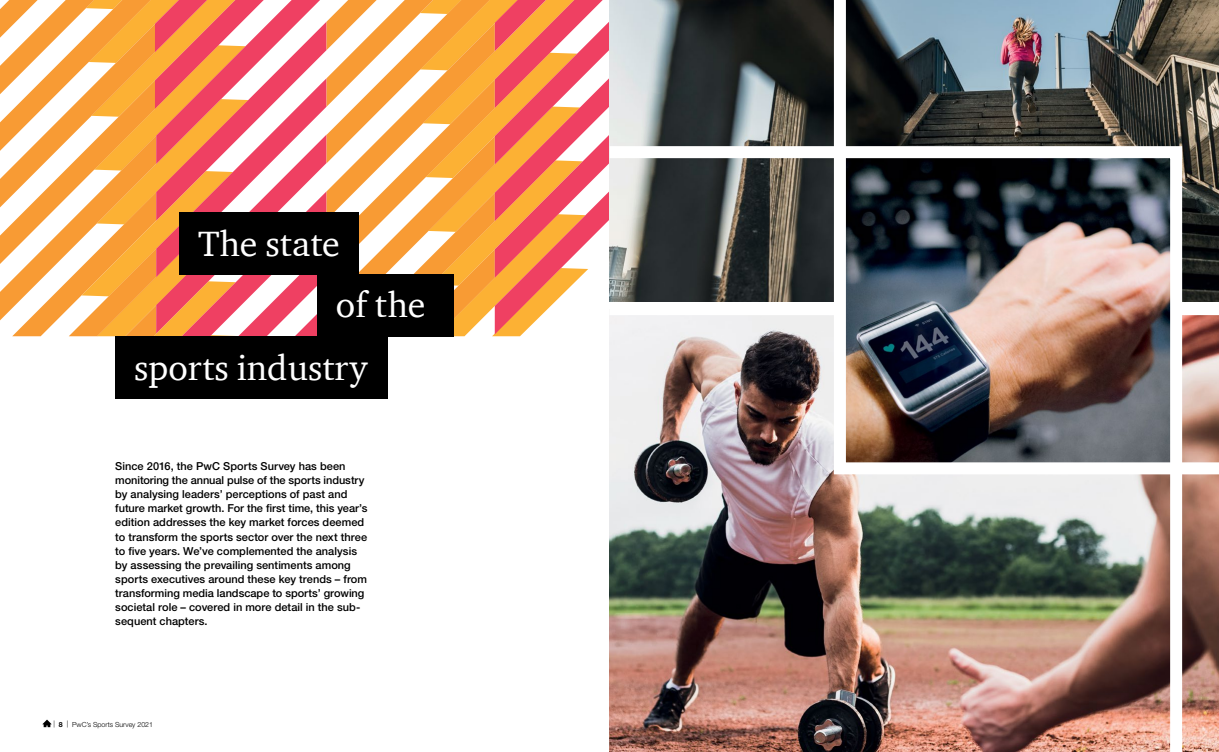
<style>
.page{position:relative;width:1219px;height:752px;background:#fff}
.page>*{position:absolute;margin:0;border:0;box-sizing:border-box;transform-origin:0 0}
.t1{font:36px "ITC Charter Com";color:#fff}
.t2{font:500 11px/14px "Helvetica Neue LT Std";color:#000}
.t3{font:300 7px "Helvetica Neue LT Std";color:#000}
.s1{font-weight:700}
</style>
<div class="page">
<img style="left:1188px;top:480px;width:31px;height:271px">
<svg style="left:0;top:0;width:609px;height:336px"></svg>
<img style="left:610px;top:0;width:218px;height:140px">
<img style="left:828px;top:0;width:391px;height:480px">
<img style="left:598px;top:140px;width:590px;height:611px">
<div style="left:179px;top:212px;width:180px;height:63px;background:#000"></div>
<div style="left:115px;top:336px;width:272px;height:62px;background:#000"></div>
<div style="left:317px;top:274px;width:136px;height:62px;background:#000"></div>
<svg style="left:43px;top:719px;width:9px;height:7px"></svg>
<h1 class="t1" style="left:198px;top:221px;width:143px">The state</h1>
<h1 class="t1" style="left:336px;top:282px;width:91px">of the</h1>
<h1 class="t1" style="left:134px;top:345px;width:235px">sports industry</h1>
<p class="t2" style="left:115px;top:459px;width:254px">Since 2016, the PwC Sports Survey has been monitoring the annual pulse of the sports industry by analysing leaders’ perceptions of past and future market growth. For the first time, this year’s edition addresses the key market forces deemed to transform the sports sector over the next three to five years. We’ve complemented the analysis by assessing the prevailing sentiments among sports executives around these key trends – from transforming media landscape to sports’ growing societal role – covered in more detail in the sub&shy;sequent chapters.</p>
<p class="t3" style="left:53px;top:719px;width:101px">| <span class="s1">8</span> | PwC’s Sports Survey 2021</p>
</div>
